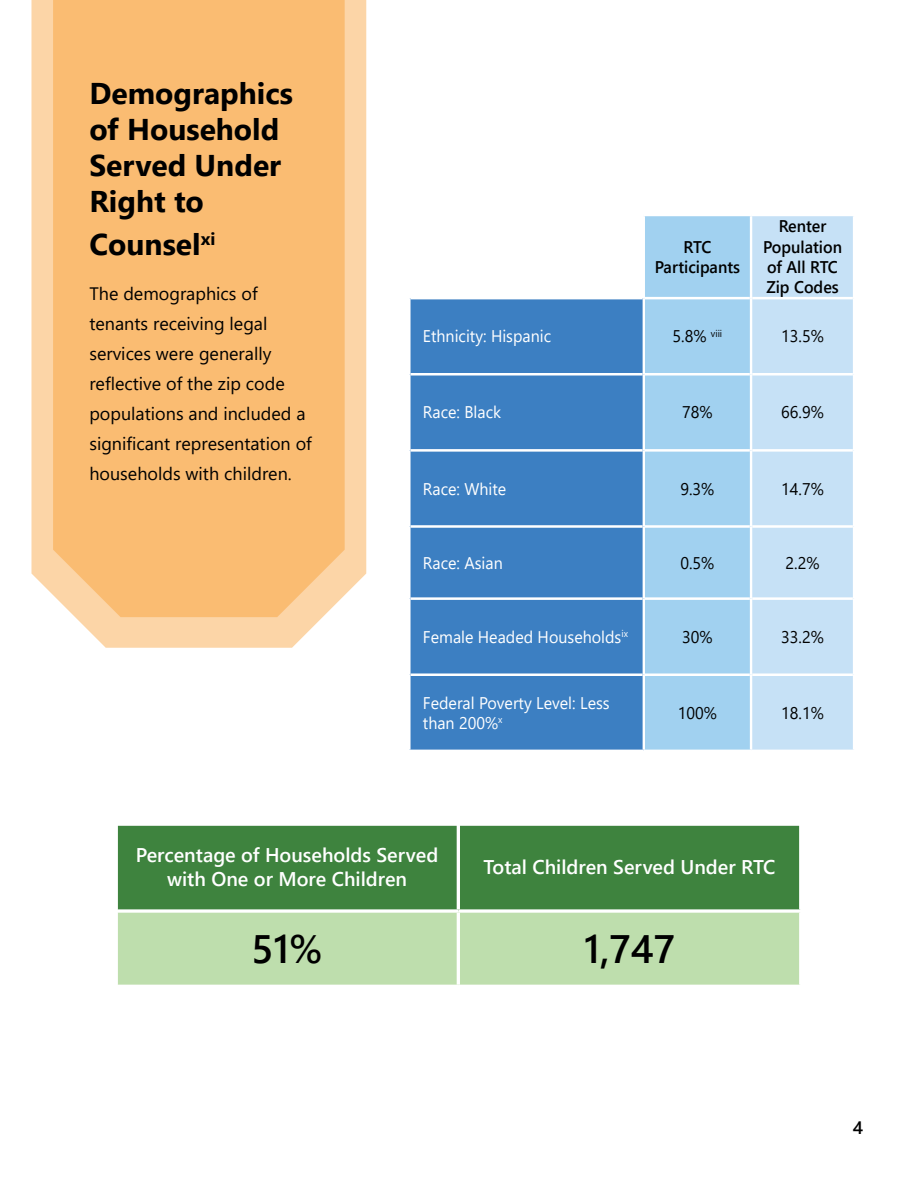
<style>
.page{position:relative;width:918px;height:1188px;background:#fff}
.page>*{position:absolute;margin:0;border:0;box-sizing:border-box;transform-origin:0 0}
.t1{font:600 39.6px "Segoe UI";color:#000}
.t2{font:700 30px/36px "Segoe UI";color:#000}
.t3{font:600 19.8px/23.9px "Segoe UI";color:#fff;text-align:center}
.t4{font:18px/30px "Segoe UI";color:#000}
.t5{font:600 18px "Segoe UI";color:#000}
.t6{font:16.95px/20.2px "Segoe UI";color:#fff;scale:.95 1}
.t7{font:16.95px "Segoe UI";color:#000;scale:.95 1}
.t8{font:600 16.95px/20.2px "Segoe UI";color:#000;text-align:center;scale:.95 1}
</style>
<div class="page">
<div style="left:645px;top:216px;width:105px;height:534px;background:#a1d1f0"></div>
<div style="left:752px;top:216px;width:101px;height:534px;background:#c6e1f6"></div>
<div style="left:411px;top:299px;width:232px;height:451px;background:#3c7fc2"></div>
<hr style="left:645px;top:297px;width:105px;height:2px;background:#fff">
<hr style="left:752px;top:297px;width:101px;height:2px;background:#fff">
<hr style="left:411px;top:373px;width:232px;height:3px;background:#fff">
<hr style="left:645px;top:373px;width:105px;height:3px;background:#fff">
<hr style="left:752px;top:373px;width:101px;height:3px;background:#fff">
<hr style="left:411px;top:449px;width:232px;height:3px;background:#fff">
<hr style="left:645px;top:449px;width:105px;height:3px;background:#fff">
<hr style="left:752px;top:449px;width:101px;height:3px;background:#fff">
<hr style="left:411px;top:525px;width:232px;height:3px;background:#fff">
<hr style="left:645px;top:525px;width:105px;height:3px;background:#fff">
<hr style="left:752px;top:525px;width:101px;height:3px;background:#fff">
<hr style="left:411px;top:597px;width:232px;height:3px;background:#fff">
<hr style="left:645px;top:597px;width:105px;height:3px;background:#fff">
<hr style="left:752px;top:597px;width:101px;height:3px;background:#fff">
<hr style="left:411px;top:673px;width:232px;height:3px;background:#fff">
<hr style="left:645px;top:673px;width:105px;height:3px;background:#fff">
<hr style="left:752px;top:673px;width:101px;height:3px;background:#fff">
<svg style="left:31px;top:0;width:335px;height:648px;background:#fcdbb3"></svg>
<div style="left:53px;top:0;width:292px;height:617px;background:#fabc72"></div>
<div style="left:119px;top:826px;width:680px;height:83px;background:#3e833e"></div>
<div style="left:119px;top:913px;width:680px;height:72px;background:#bedead"></div>
<hr style="left:457px;top:826px;width:3px;height:83px;background:#fff">
<svg style="left:458px;top:909px;width:342px;height:4px"></svg>
<svg style="left:118px;top:909px;width:340px;height:4px"></svg>
<hr style="left:457px;top:913px;width:3px;height:72px;background:#fff">
<h2 class="t2" style="left:89px;top:73px;width:205px">Demographics of Household<br>Served Under<br>Right to</h2>
<h2 class="t2" style="left:89px;top:224px;width:127px">Counsel<sup>xi</sup></h2>
<p class="t4" style="left:89px;top:277px;width:224px">The demographics of tenants receiving legal services were generally reflective of the zip code populations and included a significant representation of households with children.</p>
<p class="t8" style="left:655px;top:235px;width:91px">RTC<br>Participants</p>
<p class="t8" style="left:763px;top:215px;width:85px">Renter<br>Population of All RTC<br>Zip Codes</p>
<p class="t6" style="left:423px;top:325px;width:136px">Ethnicity: Hispanic</p>
<p class="t7" style="left:673px;top:320px;width:54px">5.8% <sup>viii</sup></p>
<p class="t7" style="left:781px;top:320px;width:46px">13.5%</p>
<p class="t6" style="left:423px;top:401px;width:84px">Race: Black</p>
<p class="t7" style="left:682px;top:396px;width:34px">78%</p>
<p class="t7" style="left:781px;top:396px;width:46px">66.9%</p>
<p class="t6" style="left:423px;top:477px;width:89px">Race: White</p>
<p class="t7" style="left:680px;top:473px;width:37px">9.3%</p>
<p class="t7" style="left:781px;top:473px;width:46px">14.7%</p>
<p class="t6" style="left:423px;top:551px;width:86px">Race: Asian</p>
<p class="t7" style="left:680px;top:547px;width:37px">0.5%</p>
<p class="t7" style="left:786px;top:547px;width:37px">2.2%</p>
<p class="t6" style="left:423px;top:625px;width:217px">Female Headed Households<sup>ix</sup></p>
<p class="t7" style="left:682px;top:621px;width:34px">30%</p>
<p class="t7" style="left:781px;top:621px;width:46px">33.2%</p>
<p class="t6" style="left:423px;top:691px;width:198px">Federal Poverty Level: Less than 200%<sup>x</sup></p>
<p class="t7" style="left:678px;top:697px;width:43px">100%</p>
<p class="t7" style="left:781px;top:697px;width:46px">18.1%</p>
<p class="t3" style="left:136px;top:841px;width:304px">Percentage of Households Served with One or More Children</p>
<p class="t3" style="left:484px;top:853px;width:294px">Total Children Served Under RTC</p>
<h1 class="t1" style="left:251px;top:912px;width:73px">51%</h1>
<h1 class="t1" style="left:584px;top:912px;width:92px">1,747</h1>
<p class="t5" style="left:853px;top:1111px;width:12px">4</p>
</div>
